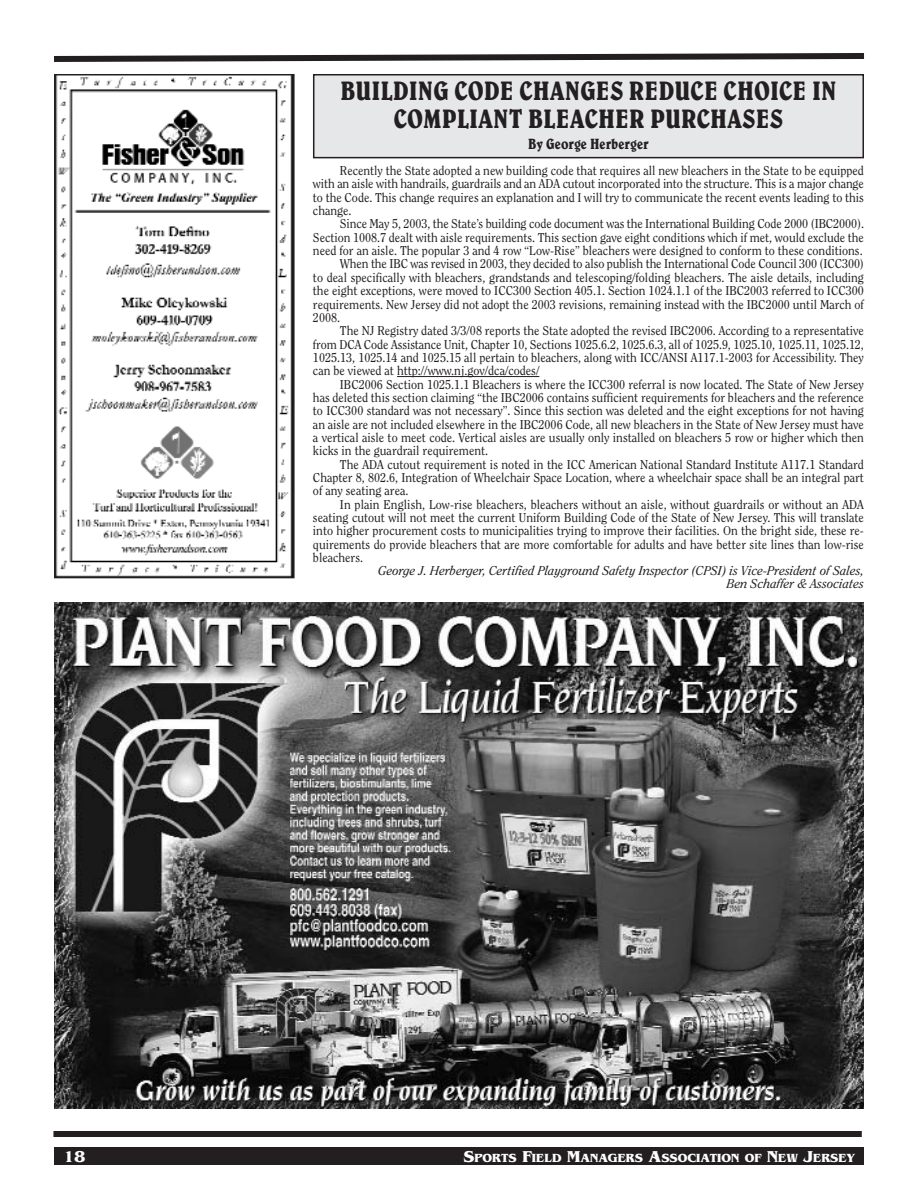
<style>
.page{position:relative;width:918px;height:1188px;background:#fff}
.page>*{position:absolute;margin:0;border:0;box-sizing:border-box;transform-origin:0 0}
.t1{font:condensed 27px/28.5px "Belwe";color:#231f20;text-align:center}
.t2{font:700 16.5px "Benguiat";color:#fff}
.t3{font:condensed 15px "Belwe";color:#231f20}
.t4{font:12.75px "Clearface";color:#231f20;scale:.95 1}
.t5{font:italic 12.75px "Clearface";color:#231f20}
.t6{font:700 12.3px "Benguiat";color:#fff}
.s1{font-size:16.5px}
</style>
<div class="page">
<div style="left:54px;top:1148px;width:810px;height:18px;background:#231f20"></div>
<img style="left:54px;top:602px;width:810px;height:507px">
<svg style="left:54px;top:53px;width:810px;height:9px"></svg>
<img style="left:57px;top:77px;width:235px;height:498px">
<div style="left:54px;top:74px;width:241px;height:504px;border:2px solid #231f20"></div>
<hr style="left:397px;top:376px;width:142px;height:1px;background:#231f20">
<div style="left:314px;top:75px;width:548px;height:82px;background:#e6e7e9"></div>
<div style="left:313px;top:74px;width:551px;height:84px;border:2px solid #231f20"></div>
<div style="left:53px;top:1131px;width:809px;height:6px;background:#231f20"></div>
<p class="t1" style="left:340px;top:78px;width:498px">BUILDING CODE CHANGES REDUCE CHOICE IN<br>COMPLIANT BLEACHER PURCHASES</p>
<p class="t3" style="left:528px;top:139px;width:122px">By George Herberger</p>
<p class="t4" style="left:340px;top:165px;width:553px">Recently the State adopted a new building code that requires all new bleachers in the State to be equipped</p>
<p class="t4" style="left:313px;top:179px;width:582px">with an aisle with handrails, guardrails and an ADA cutout incorporated into the structure. This is a major change</p>
<p class="t4" style="left:313px;top:192px;width:582px">to the Code. This change requires an explanation and I will try to communicate the recent events leading to this</p>
<p class="t4" style="left:313px;top:206px;width:42px">change.</p>
<p class="t4" style="left:340px;top:219px;width:553px">Since May 5, 2003, the State’s building code document was the International Building Code 2000 (IBC2000).</p>
<p class="t4" style="left:313px;top:232px;width:582px">Section 1008.7 dealt with aisle requirements. This section gave eight conditions which if met, would exclude the</p>
<p class="t4" style="left:313px;top:246px;width:580px">need for an aisle. The popular 3 and 4 row “Low-Rise” bleachers were designed to conform to these conditions.</p>
<p class="t4" style="left:340px;top:259px;width:553px">When the IBC was revised in 2003, they decided to also publish the International Code Council 300 (ICC300)</p>
<p class="t4" style="left:313px;top:272px;width:582px">to deal specifically with bleachers, grandstands and telescoping/folding bleachers. The aisle details, including</p>
<p class="t4" style="left:313px;top:286px;width:582px">the eight exceptions, were moved to ICC300 Section 405.1. Section 1024.1.1 of the IBC2003 referred to ICC300</p>
<p class="t4" style="left:313px;top:299px;width:582px">requirements. New Jersey did not adopt the 2003 revisions, remaining instead with the IBC2000 until March of</p>
<p class="t4" style="left:313px;top:312px;width:30px">2008.</p>
<p class="t4" style="left:340px;top:326px;width:553px">The NJ Registry dated 3/3/08 reports the State adopted the revised IBC2006. According to a representative</p>
<p class="t4" style="left:313px;top:339px;width:582px">from DCA Code Assistance Unit, Chapter 10, Sections 1025.6.2, 1025.6.3, all of 1025.9, 1025.10, 1025.11, 1025.12,</p>
<p class="t4" style="left:313px;top:352px;width:582px">1025.13, 1025.14 and 1025.15 all pertain to bleachers, along with ICC/ANSI A117.1-2003 for Accessibility. They</p>
<p class="t4" style="left:313px;top:366px;width:240px">can be viewed at http://www.nj.gov/dca/codes/</p>
<p class="t4" style="left:340px;top:379px;width:553px">IBC2006 Section 1025.1.1 Bleachers is where the ICC300 referral is now located. The State of New Jersey</p>
<p class="t4" style="left:313px;top:392px;width:582px">has deleted this section claiming “the IBC2006 contains sufficient requirements for bleachers and the reference</p>
<p class="t4" style="left:313px;top:406px;width:582px">to ICC300 standard was not necessary”. Since this section was deleted and the eight exceptions for not having</p>
<p class="t4" style="left:313px;top:419px;width:582px">an aisle are not included elsewhere in the IBC2006 Code, all new bleachers in the State of New Jersey must have</p>
<p class="t4" style="left:313px;top:432px;width:582px">a vertical aisle to meet code. Vertical aisles are usually only installed on bleachers 5 row or higher which then</p>
<p class="t4" style="left:313px;top:446px;width:186px">kicks in the guardrail requirement.</p>
<p class="t4" style="left:340px;top:459px;width:553px">The ADA cutout requirement is noted in the ICC American National Standard Institute A117.1 Standard</p>
<p class="t4" style="left:313px;top:473px;width:582px">Chapter 8, 802.6, Integration of Wheelchair Space Location, where a wheelchair space shall be an integral part</p>
<p class="t4" style="left:313px;top:486px;width:102px">of any seating area.</p>
<p class="t4" style="left:340px;top:499px;width:553px">In plain English, Low-rise bleachers, bleachers without an aisle, without guardrails or without an ADA</p>
<p class="t4" style="left:313px;top:513px;width:582px">seating cutout will not meet the current Uniform Building Code of the State of New Jersey. This will translate</p>
<p class="t4" style="left:313px;top:526px;width:582px">into higher procurement costs to municipalities trying to improve their facilities. On the bright side, these re-</p>
<p class="t4" style="left:313px;top:539px;width:582px">quirements do provide bleachers that are more comfortable for adults and have better site lines than low-rise</p>
<p class="t4" style="left:313px;top:553px;width:54px">bleachers.</p>
<p class="t5" style="left:378px;top:566px;width:487px">George J. Herberger, Certified Playground Safety Inspector (CPSI) is Vice-President of Sales,</p>
<p class="t5" style="left:727px;top:579px;width:139px">Ben Schaffer &amp; Associates</p>
<p class="t2" style="left:63px;top:1150px;width:24px">18</p>
<p class="t6" style="left:464px;top:1153px;width:393px"><span class="s1">S</span>PORTS <span class="s1">F</span>IELD <span class="s1">M</span>ANAGERS <span class="s1">A</span>SSOCIATION OF <span class="s1">N</span>EW <span class="s1">J</span>ERSEY</p>
</div>
